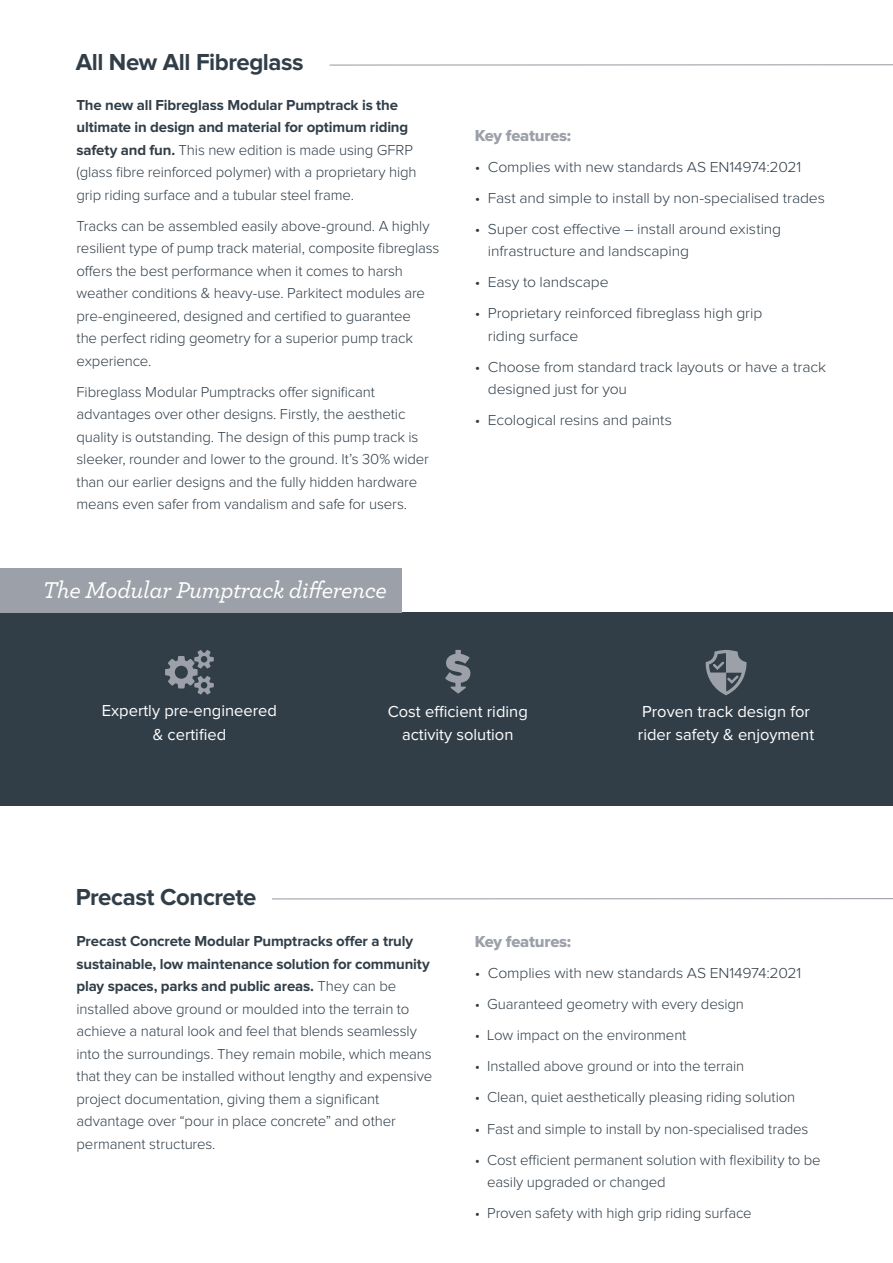
<style>
.page{position:relative;width:893px;height:1263px;background:#fff}
.page>*{position:absolute;margin:0;border:0;box-sizing:border-box;transform-origin:0 0}
.t1{font:700 24px "Proxima Nova";letter-spacing:-.02em;color:#313e48}
.t2{font:italic 500 24px "Archer";letter-spacing:-.015em;color:#fff}
.t3{font:16.5px/23.2px "Proxima Nova";color:#fff;text-align:center}
.t4{font:16.5px "Proxima Nova Extrabld";letter-spacing:-.015em;color:#9ca0a8}
.t5{font:300 15px/22.5px "Proxima Nova";letter-spacing:-.01em;color:#313e48}
.t6{font:300 15px/22.5px "Proxima Nova";letter-spacing:-.01em;color:#313e48;scale:1.05 1}
.s1{font-weight:700}
</style>
<div class="page">
<svg style="left:272px;top:898px;width:621px;height:2px"></svg>
<svg style="left:329px;top:64px;width:564px;height:2px"></svg>
<div style="left:0;top:612px;width:893px;height:194px;background:#313e48"></div>
<svg style="left:165px;top:650px;width:49px;height:45px"></svg>
<svg style="left:445px;top:650px;width:25px;height:43px"></svg>
<svg style="left:706px;top:650px;width:40px;height:45px"></svg>
<div style="left:0;top:568px;width:402px;height:44px;background:#9ca0a8"></div>
<h1 class="t1" style="left:76px;top:51px;width:229px">All New All Fibreglass</h1>
<p class="t5" style="left:77px;top:94px;width:342px"><span class="s1">The new all Fibreglass Modular Pumptrack is the ultimate in design and material for optimum riding safety and fun.</span> This new edition is made using GFRP (glass fibre reinforced polymer) with a proprietary high grip riding surface and a tubular steel frame.</p>
<p class="t5" style="left:77px;top:215px;width:364px">Tracks can be assembled easily above-ground. A highly resilient type of pump track material, composite fibreglass offers the best performance when it comes to harsh weather conditions &amp; heavy-use. Parkitect modules are pre-engineered, designed and certified to guarantee<br>the perfect riding geometry for a superior pump track experience.</p>
<p class="t5" style="left:77px;top:381px;width:354px">Fibreglass Modular Pumptracks offer significant advantages over other designs. Firstly, the aesthetic quality is outstanding. The design of this pump track is sleeker, rounder and lower to the ground. It’s 30% wider than our earlier designs and the fully hidden hardware means even safer from vandalism and safe for users.</p>
<h1 class="t2" style="left:43px;top:572px;width:346px">The Modular Pumptrack difference</h1>
<p class="t4" style="left:475px;top:123px;width:98px">Key features:</p>
<p class="t6" style="left:475px;top:156px;width:313px">• Complies with new standards AS EN14974:2021</p>
<p class="t6" style="left:475px;top:187px;width:335px">• Fast and simple to install by non-specialised trades</p>
<p class="t6" style="left:488px;top:218px;width:281px;text-indent:-13px">• Super cost effective – install around existing infrastructure and landscaping</p>
<p class="t6" style="left:475px;top:272px;width:129px">• Easy to landscape</p>
<p class="t6" style="left:488px;top:303px;width:263px;text-indent:-13px">• Proprietary reinforced fibreglass high grip riding surface</p>
<p class="t6" style="left:488px;top:356px;width:324px;text-indent:-13px">• Choose from standard track layouts or have a track designed just for you</p>
<p class="t6" style="left:475px;top:410px;width:189px">• Ecological resins and paints</p>
<p class="t3" style="left:102px;top:700px;width:177px">Expertly pre-engineered &amp; certified</p>
<p class="t3" style="left:388px;top:700px;width:142px">Cost efficient riding activity solution</p>
<p class="t3" style="left:638px;top:700px;width:178px;text-align:left">Proven track design for rider safety &amp; enjoyment</p>
<h1 class="t1" style="left:76px;top:886px;width:182px">Precast Concrete</h1>
<p class="t5" style="left:77px;top:931px;width:357px"><span class="s1">Precast Concrete Modular Pumptracks offer a truly sustainable, low maintenance solution for community play spaces, parks and public areas.</span> They can be installed above ground or moulded into the terrain to achieve a natural look and feel that blends seamlessly into the surroundings. They remain mobile, which means that they can be installed without lengthy and expensive project documentation, giving them a significant advantage over “pour in place concrete” and other permanent structures.</p>
<p class="t4" style="left:475px;top:930px;width:98px">Key features:</p>
<p class="t6" style="left:475px;top:963px;width:313px">• Complies with new standards AS EN14974:2021</p>
<p class="t5" style="left:475px;top:994px;width:271px">• Guaranteed geometry with every design</p>
<p class="t5" style="left:475px;top:1025px;width:213px">• Low impact on the environment</p>
<p class="t5" style="left:475px;top:1056px;width:271px">• Installed above ground or into the terrain</p>
<p class="t5" style="left:475px;top:1087px;width:322px">• Clean, quiet aesthetically pleasing riding solution</p>
<p class="t5" style="left:475px;top:1118px;width:335px">• Fast and simple to install by non-specialised trades</p>
<p class="t5" style="left:487px;top:1149px;width:335px;text-indent:-12px">• Cost efficient permanent solution with flexibility to be easily upgraded or changed</p>
<p class="t5" style="left:475px;top:1202px;width:278px">• Proven safety with high grip riding surface</p>
</div>
